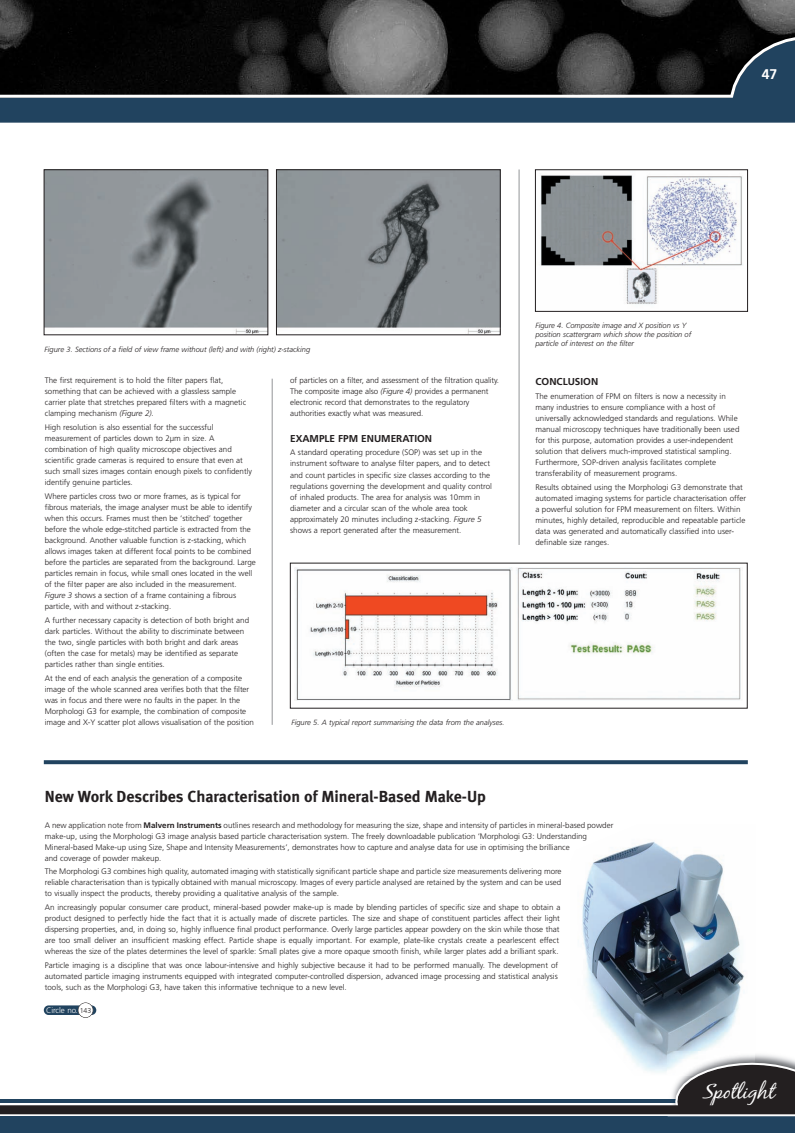
<style>
.page{position:relative;width:795px;height:1133px;background:#fff}
.page>*{position:absolute;margin:0;border:0;box-sizing:border-box;transform-origin:0 0}
.t1{font:italic 20px "Black Jack";color:#fff}
.t2{font:700 16px "Meta";color:#231f20}
.t3{font:700 14px "Frutiger";color:#fff}
.t4{font:700 10px "Frutiger";color:#231f20}
.t5{font:300 8px/11px "Frutiger";color:#231f20}
.t6{font:300 8px "Frutiger";color:#fff}
.t7{font:italic 300 7.5px/9px "Frutiger";color:#231f20}
.s1{font-style:italic}
.s2{font-weight:700}
.s3{font-size:7px;color:#231f20}
</style>
<div class="page">
<img style="left:0;top:0;width:794px;height:36px">
<div style="left:0;top:1116px;width:794px;height:17px;background:#21435f"></div>
<svg style="left:0;top:36px;width:794px;height:87px;background:#2b363f"></svg>
<img style="left:540px;top:175px;width:203px;height:130px">
<div style="left:535px;top:169px;width:212px;height:143px;border:1px solid #231f20"></div>
<img style="left:46px;top:171px;width:220px;height:162px">
<div style="left:44px;top:169px;width:224px;height:166px;border:1px solid #231f20"></div>
<img style="left:278px;top:171px;width:220px;height:162px">
<div style="left:276px;top:169px;width:224px;height:166px;border:1px solid #231f20"></div>
<img style="left:294px;top:568px;width:447px;height:132px">
<hr style="left:272px;top:379px;width:1px;height:346px;background:#939598">
<hr style="left:519px;top:169px;width:1px;height:376px;background:#939598">
<hr style="left:0;top:1099px;width:676px;height:3px;background:#21435f">
<svg style="left:44px;top:760px;width:703px;height:4px;background:#2c4c67"></svg>
<img style="left:582px;top:841px;width:163px;height:232px">
<img style="left:667px;top:1054px;width:127px;height:61px">
<img style="left:667px;top:1051px;width:87px;height:11px">
<svg style="left:667px;top:1062px;width:127px;height:43px;background:#545253"></svg>
<div style="left:0;top:1105px;width:794px;height:9px;background:#231f20"></div>
<div style="left:44px;top:1005px;width:52px;height:10px;background:#21435f;border-radius:5px"></div>
<div style="left:78px;top:1002px;width:15px;height:15px;background:#fff;border-radius:50%"></div>
<div style="left:78px;top:1002px;width:15px;height:15px;border:1px solid #231f20;border-radius:50%"></div>
<p class="t3" style="left:761px;top:68px;width:17px">47</p>
<p class="t7" style="left:45px;top:346px;width:267px">Figure 3. Sections of a field of view frame without (left) and with (right) z-stacking</p>
<p class="t5" style="left:45px;top:376px;width:203px">The first requirement is to hold the filter papers flat, something that can be achieved with a glassless sample carrier plate that stretches prepared filters with a magnetic clamping mechanism <span class="s1">(Figure 2).</span></p>
<p class="t5" style="left:45px;top:422px;width:209px">High resolution is also essential for the successful measurement of particles down to 2µm in size. A combination of high quality microscope objectives and scientific grade cameras is required to ensure that even at such small sizes images contain enough pixels to confidently identify genuine particles.</p>
<p class="t5" style="left:45px;top:491px;width:212px">Where particles cross two or more frames, as is typical for fibrous materials, the image analyser must be able to identify when this occurs. Frames must then be ‘stitched’ together before the whole edge-stitched particle is extracted from the background. Another valuable function is z-stacking, which allows images taken at different focal points to be combined before the particles are separated from the background. Large particles remain in focus, while small ones located in the well of the filter paper are also included in the measurement.<br><span class="s1">Figure 3</span> shows a section of a frame containing a fibrous particle, with and without z-stacking.</p>
<p class="t5" style="left:45px;top:615px;width:206px">A further necessary capacity is detection of both bright and dark particles. Without the ability to discriminate between the two, single particles with both bright and dark areas (often the case for metals) may be identified as separate particles rather than single entities.</p>
<p class="t5" style="left:45px;top:673px;width:210px">At the end of each analysis the generation of a composite image of the whole scanned area verifies both that the filter was in focus and there were no faults in the paper. In the Morphologi G3 for example, the combination of composite image and X-Y scatter plot allows visualisation of the position</p>
<p class="t5" style="left:290px;top:376px;width:210px">of particles on a filter, and assessment of the filtration quality.<br>The composite image also <span class="s1">(Figure 4)</span> provides a permanent electronic record that demonstrates to the regulatory authorities exactly what was measured.</p>
<p class="t4" style="left:290px;top:434px;width:143px">EXAMPLE FPM ENUMERATION</p>
<p class="t5" style="left:290px;top:448px;width:203px">A standard operating procedure (SOP) was set up in the instrument software to analyse filter papers, and to detect and count particles in specific size classes according to the regulations governing the development and quality control of inhaled products. The area for analysis was 10mm in diameter and a circular scan of the whole area took approximately 20 minutes including z-stacking. <span class="s1">Figure 5 </span>shows a report generated after the measurement.</p>
<p class="t7" style="left:291px;top:718px;width:214px">Figure 5. A typical report summarising the data from the analyses.</p>
<p class="t7" style="left:535px;top:321px;width:157px">Figure 4. Composite image and X position vs Y position scattergram which show the position of particle of interest on the filter</p>
<p class="t4" style="left:535px;top:377px;width:64px">CONCLUSION</p>
<p class="t5" style="left:535px;top:391px;width:205px">The enumeration of FPM on filters is now a necessity in many industries to ensure compliance with a host of universally acknowledged standards and regulations. While manual microscopy techniques have traditionally been used for this purpose, automation provides a user-independent solution that delivers much-improved statistical sampling.<br>Furthermore, SOP-driven analysis facilitates complete transferability of measurement programs.</p>
<p class="t5" style="left:535px;top:482px;width:212px">Results obtained using the Morphologi G3 demonstrate that automated imaging systems for particle characterisation offer a powerful solution for FPM measurement on filters. Within minutes, highly detailed, reproducible and repeatable particle data was generated and automatically classified into user&shy;definable size ranges.</p>
<p class="t2" style="left:45px;top:790px;width:442px">New Work Describes Characterisation of Mineral-Based Make-Up</p>
<p class="t5" style="left:45px;top:820px;width:570px">A new application note from <span class="s2">Malvern Instruments</span> outlines research and methodology for measuring the size, shape and intensity of particles in mineral-based powder make-up, using the Morphologi G3 image analysis based particle characterisation system. The freely downloadable publication ‘Morphologi G3: Understanding Mineral-based Make-up using Size, Shape and Intensity Measurements’, demonstrates how to capture and analyse data for use in optimising the brilliance<br>and coverage of powder makeup.</p>
<p class="t5" style="left:45px;top:866px;width:518px;text-align:justify">The Morphologi G3 combines high quality, automated imaging with statistically significant particle shape and particle size measurements delivering more reliable characterisation than is typically obtained with manual microscopy. Images of every particle analysed are retained by the system and can be used to visually inspect the products, thereby providing a qualitative analysis of the sample.</p>
<p class="t5" style="left:45px;top:902px;width:517px">An increasingly popular consumer care product, mineral-based powder make-up is made by blending particles of specific size and shape to obtain a product designed to perfectly hide the fact that it is actually made of discrete particles. The size and shape of constituent particles affect their light dispersing properties, and, in doing so, highly influence final product performance. Overly large particles appear powdery on the skin while those that are too small deliver an insufficient masking effect. Particle shape is equally important. For example, plate-like crystals create a pearlescent effect whereas the size of the plates determines the level of sparkle: Small plates give a more opaque smooth finish, while larger plates add a brilliant spark.</p>
<p class="t5" style="left:45px;top:960px;width:515px;text-align:justify">Particle imaging is a discipline that was once labour-intensive and highly subjective because it had to be performed manually. The development of automated particle imaging instruments equipped with integrated computer-controlled dispersion, advanced image processing and statistical analysis tools, such as the Morphologi G3, have taken this informative technique to a new level.</p>
<p class="t6" style="left:46px;top:1007px;width:47px">Circle no. <span class="s3">143</span></p>
<p class="t1" style="left:702px;top:1078px;width:73px">Spotlight</p>
</div>
